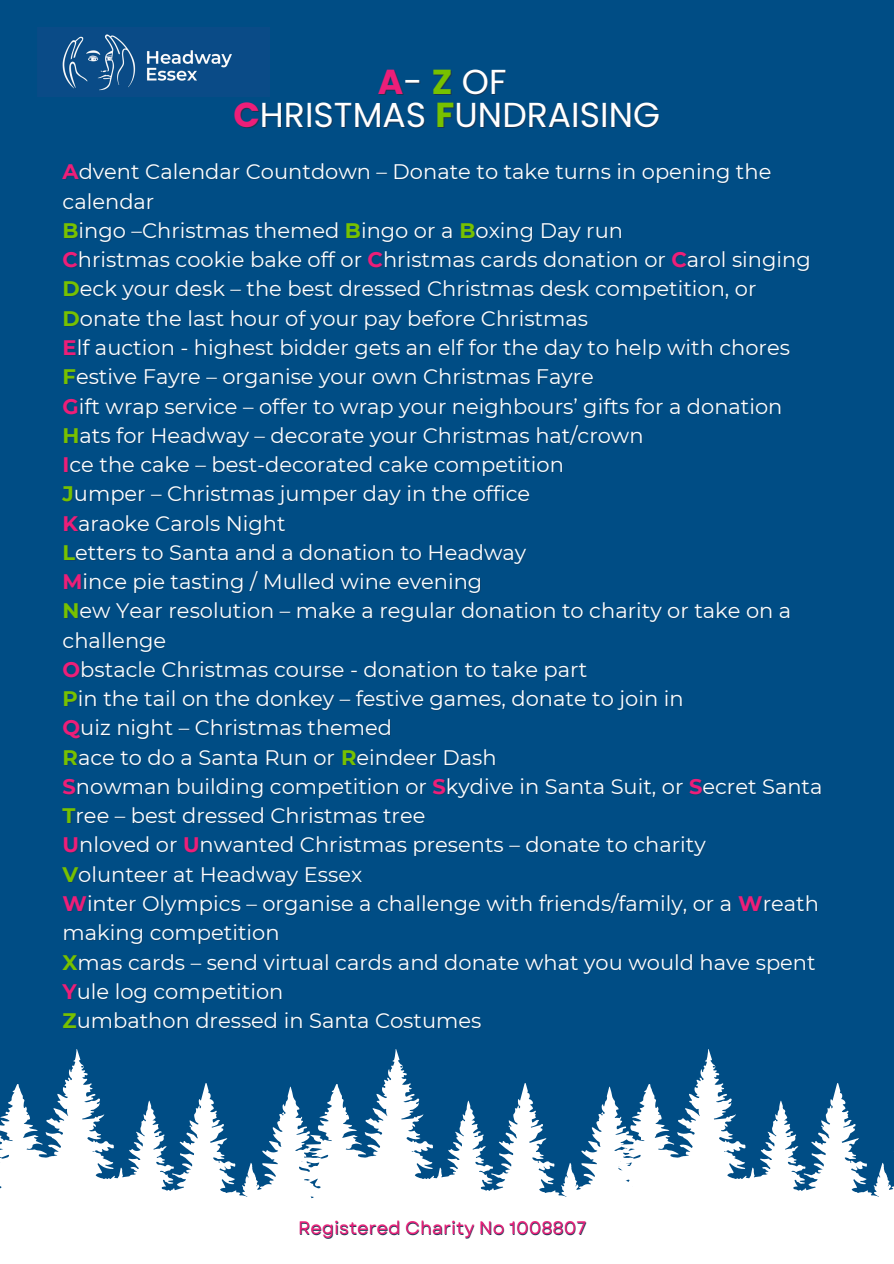
<style>
.page{position:relative;width:894px;height:1264px;background:#fff}
.page>*{position:absolute;margin:0;border:0;box-sizing:border-box;transform-origin:0 0}
.t1{font:34.65px/31.8px "Poppins";color:#fff;text-align:center}
.t2{font:21px/29.2px "Montserrat";color:#fff}
.t3{font:18.15px "Garet";color:#ed1e79}
.s1{font-weight:700;color:rgb(27 54 82/.97)}
.s2{color:rgb(27 54 82/.97)}
.s3{font-weight:700;color:rgb(27 54 82/.4)}
.s4{color:rgb(27 54 82/.4)}
</style>
<div class="page">
<div style="left:0;top:0;width:893px;height:1263px;background:#004d85"></div>
<img style="left:62px;top:34px;width:170px;height:57px">
<svg style="left:0;top:1049px;width:294px;height:153px"></svg>
<svg style="left:294px;top:1049px;width:313px;height:153px"></svg>
<svg style="left:607px;top:1049px;width:286px;height:153px"></svg>
<div style="left:0;top:1202px;width:893px;height:61px;background:#fff"></div>
<h1 class="t1" style="left:234px;top:67px;width:427px"><span class="s1">A</span><span class="s2">-</span> <span class="s1">Z</span> <span class="s2">OF<br></span><span class="s1">C</span>HRISTMAS <span class="s1">F</span>UNDRAISING</h1>
<p class="t2" style="left:63px;top:157px;width:761px"><span class="s3">A</span>dvent Calendar Countdown – Donate to take turns in opening the calendar<br><span class="s3">B</span>ingo –Christmas themed <span class="s3">B</span>ingo or a <span class="s3">B</span>oxing Day run<br><span class="s3">C</span>hristmas cookie bake off or <span class="s3">C</span>hristmas cards donation or <span class="s3">C</span>arol singing <span class="s3">D</span>eck your desk – the best dressed Christmas desk competition, or <span class="s3">D</span>onate the last hour of your pay before Christmas<br><span class="s3">E</span>lf auction - highest bidder gets an elf for the day to help with chores <span class="s3">F</span>estive Fayre – organise your own Christmas Fayre<br><span class="s3">G</span>ift wrap service – offer to wrap your neighbours’ gifts for a donation <span class="s3">H</span>ats for Headway – decorate your Christmas hat/crown<br><span class="s3">I</span>ce the cake – best-decorated cake competition<br><span class="s3">J</span>umper – Christmas jumper day in the office<br><span class="s3">K</span>araoke Carols Night<br><span class="s3">L</span>etters to Santa and a donation to Headway<br><span class="s3">M</span>ince pie tasting / Mulled wine evening<br><span class="s3">N</span>ew Year resolution – make a regular donation to charity or take on a challenge<br><span class="s3">O</span>bstacle Christmas course - donation to take part<br><span class="s3">P</span>in the tail on the donkey – festive games, donate to join in<br><span class="s3">Q</span>uiz night – Christmas themed<br><span class="s3">R</span>ace to do a Santa Run or <span class="s3">R</span>eindeer Dash<br><span class="s3">S</span>nowman building competition or <span class="s3">S</span>kydive in Santa Suit, or <span class="s3">S</span>ecret Santa <span class="s3">T</span>ree – best dressed Christmas tree<br><span class="s3">U</span>nloved or <span class="s3">U</span>nwanted Christmas presents – donate to charity<br><span class="s3">V</span>olunteer at Headway Essex<br><span class="s3">W</span>inter Olympics – organise a challenge with friends/family, or a <span class="s3">W</span><span class="s4">reath </span>making competition<br><span class="s3">X</span>mas cards – send virtual cards and donate what you would have spent <span class="s3">Y</span>ule log competition<br><span class="s3">Z</span>umbathon dressed in Santa Costumes</p>
<p class="t3" style="left:298px;top:1214px;width:290px">Registered Charity No 1008807</p>
</div>
